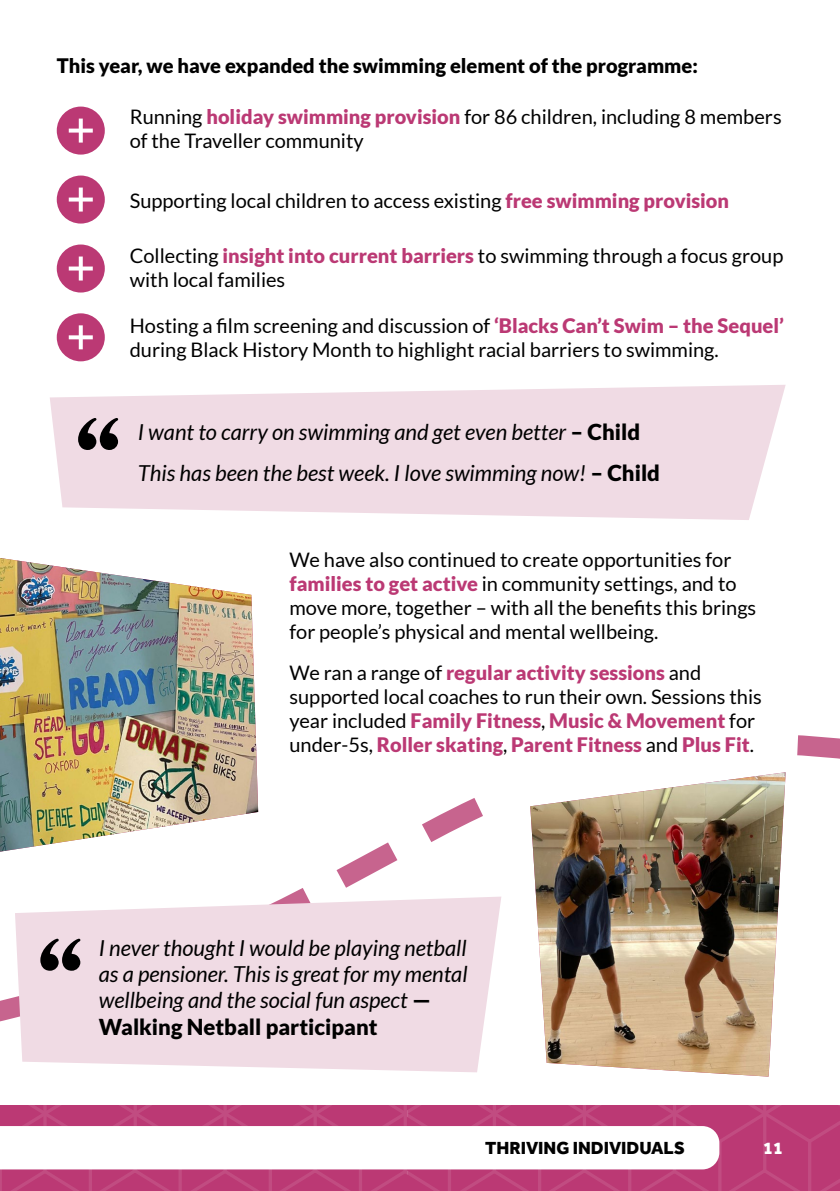
<style>
.page{position:relative;width:840px;height:1191px;background:#fff}
.page>*{position:absolute;margin:0;border:0;box-sizing:border-box;transform-origin:0 0}
.t1{font:italic 22px/26.4px "Lato";color:#000}
.t2{font:20px/24px "Lato";color:#000}
.t3{font:900 20px "Lato";color:#000}
.t4{font:800 18px "Effra";color:#000}
.t5{font:800 18px "Effra";color:#fff}
.s1{font-weight:900;color:#bb3974}
.s2{font-weight:900;font-style:normal}
</style>
<div class="page">
<svg style="left:0;top:1106px;width:839px;height:85px"></svg>
<svg style="left:50px;top:385px;width:735px;height:135px;background:#f1dfe7"></svg>
<svg style="left:0;top:735px;width:839px;height:287px"></svg>
<svg style="left:57px;top:107px;width:48px;height:48px"></svg>
<svg style="left:57px;top:175px;width:48px;height:48px"></svg>
<svg style="left:57px;top:244px;width:48px;height:48px"></svg>
<svg style="left:57px;top:313px;width:48px;height:48px"></svg>
<div style="left:289px;top:551px;width:493px;height:244px;background:#fff"></div>
<svg style="left:78px;top:418px;width:40px;height:32px"></svg>
<img style="left:0;top:558px;width:258px;height:293px">
<svg style="left:15px;top:896px;width:486px;height:176px;background:#f1dee6"></svg>
<svg style="left:40px;top:938px;width:40px;height:32px"></svg>
<div style="left:501px;top:780px;width:48px;height:39px;background:#fff"></div>
<img style="left:530px;top:772px;width:255px;height:304px">
<p class="t3" style="left:57px;top:54px;width:642px">This year, we have expanded the swimming element of the programme:</p>
<p class="t2" style="left:130px;top:104px;width:653px">Running <span class="s1">holiday swimming provision</span> for 86 children, including 8 members of the Traveller community</p>
<p class="t2" style="left:130px;top:188px;width:600px">Supporting local children to access existing <span class="s1">free swimming provision</span></p>
<p class="t2" style="left:130px;top:243px;width:654px">Collecting <span class="s1">insight into current barriers</span> to swimming through a focus group with local families</p>
<p class="t2" style="left:130px;top:313px;width:655px">Hosting a film screening and discussion of <span class="s1">‘Blacks Can’t Swim – the Sequel’ </span>during Black History Month to highlight racial barriers to swimming.</p>
<p class="t1" style="left:138px;top:412px;width:523px;line-height:40.6px">I want to carry on swimming and get even better <span class="s2">– Child<br></span>This has been the best week. I love swimming now! <span class="s2">– Child</span></p>
<p class="t2" style="left:289px;top:547px;width:468px">We have also continued to create opportunities for <span class="s1">families to get active</span> in community settings, and to move more, together – with all the benefits this brings for people’s physical and mental wellbeing.</p>
<p class="t2" style="left:289px;top:660px;width:473px">We ran a range of <span class="s1">regular activity sessions</span> and supported local coaches to run their own. Sessions this year included <span class="s1">Family Fitness</span>, <span class="s1">Music &amp; Movement</span> for under-5s, <span class="s1">Roller skating</span>, <span class="s1">Parent Fitness</span> and <span class="s1">Plus Fit</span>.</p>
<p class="t1" style="left:99px;top:935px;width:370px">I never thought I would be playing netball as a pensioner. This is great for my mental wellbeing and the social fun aspect <span class="s2">— Walking Netball participant</span></p>
<p class="t4" style="left:485px;top:1137px;width:201px">THRIVING INDIVIDUALS</p>
<p class="t4" style="left:552px;top:1137px;width:137px">INTRODUCTION</p>
<p class="t5" style="left:762px;top:1137px;width:22px">11</p>
</div>
